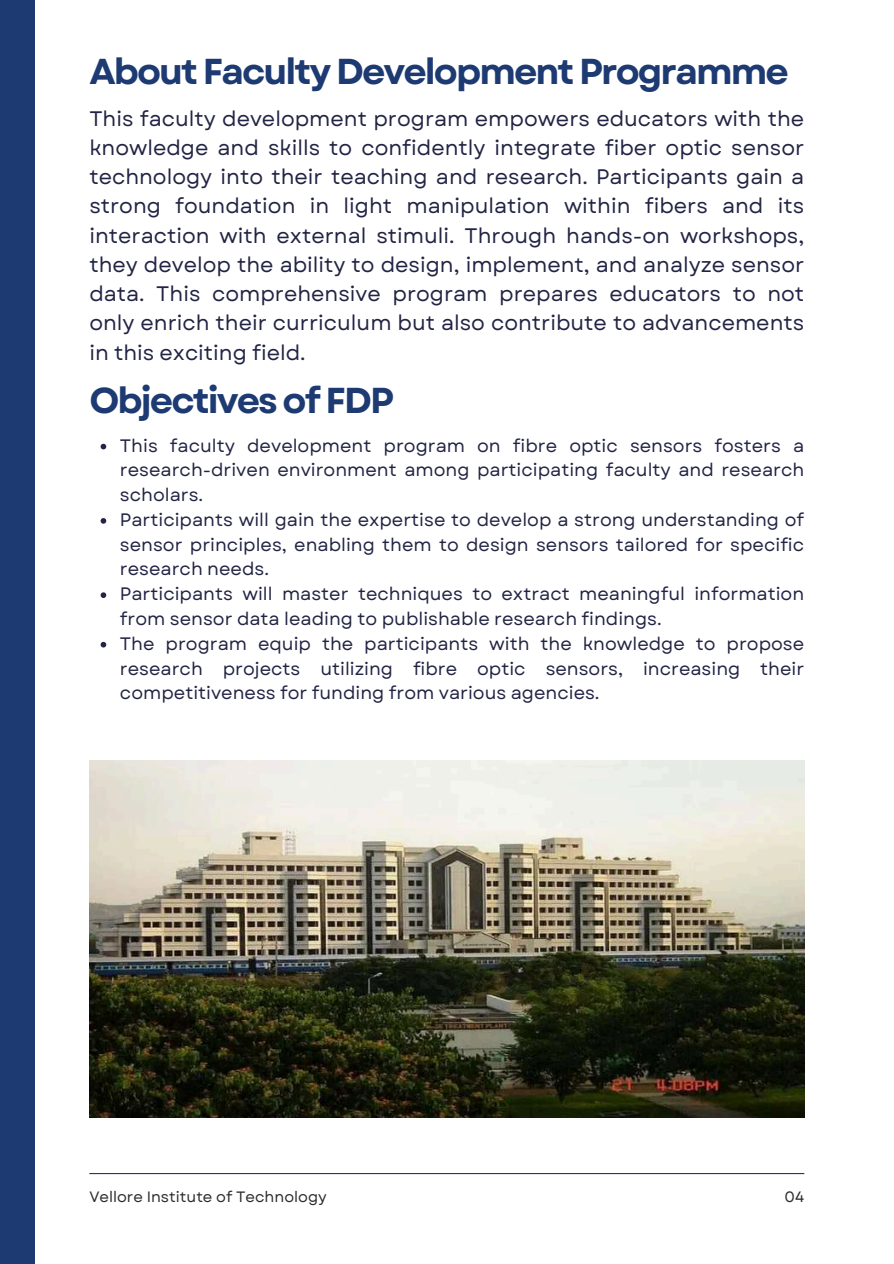
<style>
.page{position:relative;width:894px;height:1264px;background:#fff}
.page>*{position:absolute;margin:0;border:0;box-sizing:border-box;transform-origin:0 0}
.t1{font:700 36px "Garet";letter-spacing:-.055em;color:#1d3a72}
.t2{font:21px/29.2px "Garet";color:#222444;text-align:justify}
.t3{font:18px/24.8px "Garet";color:#222444}
.t4{font:15px "Garet";color:#2b2b2b}
</style>
<div class="page">
<hr style="left:89px;top:1172px;width:715px;height:2px;background:#1d3a72">
<img style="left:89px;top:760px;width:715px;height:357px">
<div style="left:0;top:0;width:35px;height:1263px;background:#1d3a72"></div>
<svg style="left:101px;top:444px;width:5px;height:5px"></svg>
<svg style="left:101px;top:518px;width:5px;height:5px"></svg>
<svg style="left:101px;top:592px;width:5px;height:6px"></svg>
<svg style="left:101px;top:642px;width:5px;height:5px"></svg>
<h1 class="t1" style="left:89px;top:45px;width:700px">About Faculty Development Programme</h1>
<p class="t2" style="left:89px;top:104px;width:716px">This faculty development program empowers educators with the knowledge and skills to confidently integrate fiber optic sensor technology into their teaching and research. Participants gain a strong foundation in light manipulation within fibers and its interaction with external stimuli. Through hands-on workshops, they develop the ability to design, implement, and analyze sensor data. This comprehensive program prepares educators to not only enrich their curriculum but also contribute to advancements in this exciting field.</p>
<h1 class="t1" style="left:89px;top:374px;width:306px">Objectives of FDP</h1>
<p class="t3" style="left:120px;top:433px;width:685px">This faculty development program on fibre optic sensors fosters a research-driven environment among participating faculty and research scholars.<br>Participants will gain the expertise to develop a strong understanding of sensor principles, enabling them to design sensors tailored for specific research needs.<br>Participants will master techniques to extract meaningful information from sensor data leading to publishable research findings.<br>The program equip the participants with the knowledge to propose research projects utilizing fibre optic sensors, increasing their competitiveness for funding from various agencies.</p>
<p class="t4" style="left:89px;top:1185px;width:239px">Vellore Institute of Technology</p>
<p class="t4" style="left:784px;top:1185px;width:21px">04</p>
</div>
